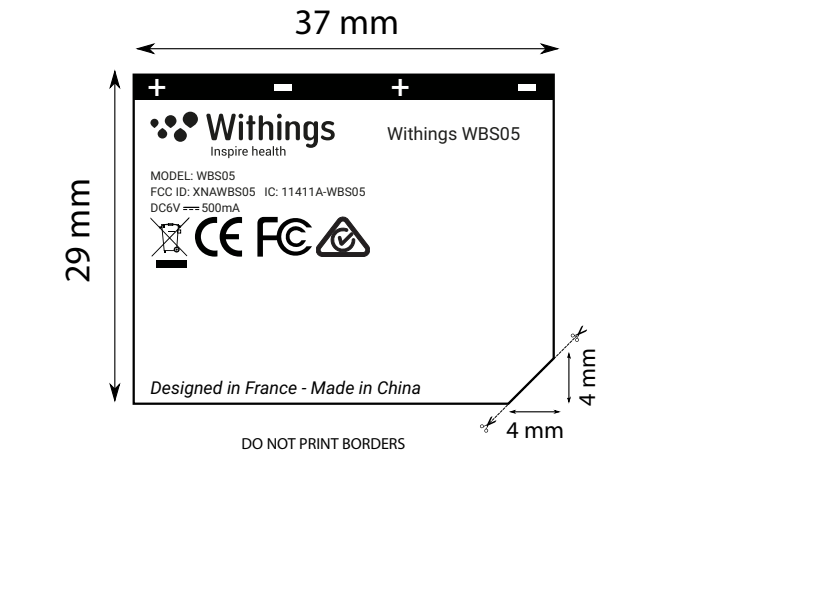
<style>
.page{position:relative;width:840px;height:590px;background:#fff}
.page>*{position:absolute;margin:0;border:0;box-sizing:border-box;transform-origin:0 0}
.t1{font:36px "Myriad Pro";color:#000}
.t2{font:700 32px "Myriad Pro";color:#fff}
.t3{font:24px "Myriad Pro";color:#000}
.t4{font:18px "Roboto";color:#1e1e1c}
.t5{font:italic 17.6px "Roboto";color:#000}
.t6{font:16px "Myriad Pro";color:#000}
.t7{font:12px/16.8px "Roboto";color:#1e1e1c}
</style>
<div class="page">
<hr style="left:137px;top:48px;width:420px;height:1px;background:#000">
<svg style="left:135px;top:43px;width:22px;height:12px"></svg>
<svg style="left:537px;top:43px;width:23px;height:12px"></svg>
<hr style="left:114px;top:71px;width:1px;height:329px;background:#000">
<svg style="left:109px;top:69px;width:12px;height:22px"></svg>
<svg style="left:109px;top:380px;width:12px;height:23px"></svg>
<svg style="left:480px;top:325px;width:106px;height:108px"></svg>
<svg style="left:132px;top:73px;width:423px;height:333px"></svg>
<div style="left:134px;top:75px;width:419px;height:25px;background:#000100"></div>
<div style="left:274px;top:84px;width:17px;height:6px;background:#fff"></div>
<div style="left:518px;top:84px;width:17px;height:6px;background:#fff"></div>
<svg style="left:150px;top:112px;width:48px;height:30px"></svg>
<svg style="left:206px;top:114px;width:128px;height:44px"></svg>
<div style="left:156px;top:260px;width:30px;height:7px;background:#000100"></div>
<svg style="left:150px;top:217px;width:39px;height:39px"></svg>
<svg style="left:195px;top:217px;width:47px;height:39px"></svg>
<svg style="left:257px;top:216px;width:112px;height:41px"></svg>
<svg style="left:183px;top:207px;width:16px;height:3px"></svg>
<h1 class="t1" style="left:56px;top:283px;width:106px;rotate:-90deg">29 mm</h1>
<h1 class="t1" style="left:294px;top:1px;width:106px">37 mm</h1>
<h2 class="t2" style="left:147px;top:73px;width:21px">+</h2>
<h2 class="t2" style="left:390px;top:73px;width:21px">+</h2>
<p class="t7" style="left:150px;top:168px;width:86px">MODEL: WBS05</p>
<p class="t7" style="left:150px;top:184px;width:216px">FCC ID: XNAWBS05 IC: 11411A-WBS05<br>DC6V</p>
<p class="t7" style="left:201px;top:201px;width:40px">500mA</p>
<h3 class="t4" style="left:387px;top:127px;width:134px">Withings WBS05</h3>
<h3 class="t5" style="left:150px;top:380px;width:272px">Designed in France - Made in China</h3>
<h3 class="t6" style="left:241px;top:433px;width:165px">DO NOT PRINT BORDERS</h3>
<h3 class="t3" style="left:506px;top:416px;width:59px">4 mm</h3>
<h3 class="t3" style="left:572px;top:405px;width:59px;rotate:-90deg">4 mm</h3>
</div>
